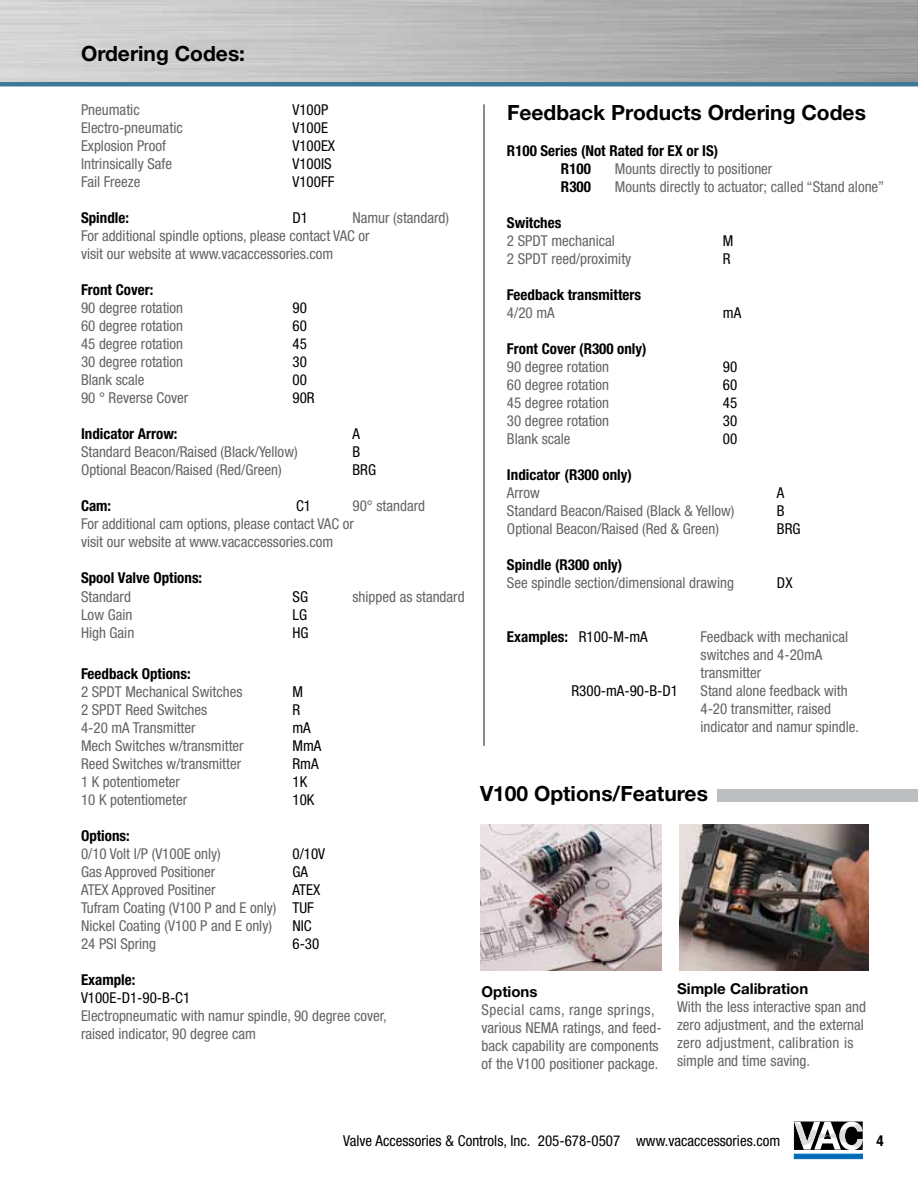
<style>
.page{position:relative;width:918px;height:1188px;background:#fff}
.page>*{position:absolute;margin:0;border:0;box-sizing:border-box;transform-origin:0 0}
.t1{font:700 21px "Helvetica Neue";color:#000}
.t2{font:condensed 15px/18px "Helvetica Neue";color:#636466}
.t3{font:700 condensed 15px/18px "Helvetica Neue";color:#000}
.t4{font:condensed 15px "Helvetica Neue";color:#000}
.t5{font:condensed 15px "Helvetica Neue";color:#656669}
.t6{font:700 15px "Helvetica Neue";color:#000}
.s1{color:#000}
.s2{font-weight:400}
</style>
<div class="page">
<div style="left:790px;top:1118px;width:78px;height:44px;background:linear-gradient(to right,#fff,#fff)"></div>
<svg style="left:794px;top:1122px;width:69px;height:28px"></svg>
<svg style="left:794px;top:1154px;width:69px;height:5px"></svg>
<div style="left:717px;top:789px;width:201px;height:13px;background:#bcbec0"></div>
<hr style="left:483px;top:104px;width:2px;height:642px;background:#636466">
<hr style="left:0;top:82px;width:918px;height:4px;background:#3e7998">
<img style="left:679px;top:824px;width:189px;height:147px">
<img style="left:480px;top:824px;width:182px;height:147px">
<h1 class="t1" style="left:81px;top:41px;width:166px">Ordering Codes:</h1>
<p class="t2" style="left:81px;top:101px;width:60px">Pneumatic</p>
<p class="t4" style="left:292px;top:102px;width:37px">V100P</p>
<p class="t2" style="left:81px;top:119px;width:103px">Electro-pneumatic</p>
<p class="t4" style="left:292px;top:120px;width:37px">V100E</p>
<p class="t2" style="left:81px;top:137px;width:86px">Explosion Proof</p>
<p class="t4" style="left:292px;top:138px;width:44px">V100EX</p>
<p class="t2" style="left:81px;top:155px;width:93px">Intrinsically Safe</p>
<p class="t4" style="left:292px;top:156px;width:41px">V100IS</p>
<p class="t2" style="left:81px;top:173px;width:61px">Fail Freeze</p>
<p class="t4" style="left:292px;top:174px;width:43px">V100FF</p>
<p class="t3" style="left:81px;top:209px;width:50px">Spindle:</p>
<p class="t4" style="left:292px;top:210px;width:17px">D1</p>
<p class="t2" style="left:81px;top:209px;width:370px;text-indent:272px">Namur (standard)<br>For additional spindle options, please contact VAC or<br>visit our website at www.vacaccessories.com</p>
<p class="t3" style="left:81px;top:281px;width:74px">Front Cover:</p>
<p class="t2" style="left:81px;top:299px;width:104px">90 degree rotation</p>
<p class="t4" style="left:292px;top:300px;width:16px">90</p>
<p class="t2" style="left:81px;top:317px;width:104px">60 degree rotation</p>
<p class="t4" style="left:292px;top:318px;width:16px">60</p>
<p class="t2" style="left:81px;top:335px;width:104px">45 degree rotation</p>
<p class="t4" style="left:292px;top:336px;width:16px">45</p>
<p class="t2" style="left:81px;top:353px;width:104px">30 degree rotation</p>
<p class="t4" style="left:292px;top:354px;width:16px">30</p>
<p class="t2" style="left:81px;top:371px;width:65px">Blank scale</p>
<p class="t4" style="left:292px;top:372px;width:16px">00</p>
<p class="t2" style="left:81px;top:389px;width:109px">90 ° Reverse Cover</p>
<p class="t4" style="left:292px;top:390px;width:24px">90R</p>
<p class="t3" style="left:81px;top:425px;width:98px">Indicator Arrow:</p>
<p class="t4" style="left:352px;top:426px;width:9px">A</p>
<p class="t2" style="left:81px;top:443px;width:218px">Standard Beacon/Raised (Black/Yellow)</p>
<p class="t4" style="left:352px;top:444px;width:9px">B</p>
<p class="t2" style="left:81px;top:461px;width:202px">Optional Beacon/Raised (Red/Green)</p>
<p class="t4" style="left:352px;top:462px;width:25px">BRG</p>
<p class="t3" style="left:81px;top:497px;width:32px">Cam:</p>
<p class="t4" style="left:296px;top:498px;width:16px">C1</p>
<p class="t2" style="left:81px;top:497px;width:346px;text-indent:272px">90° standard<br>For additional cam options, please contact VAC or<br>visit our website at www.vacaccessories.com</p>
<p class="t3" style="left:81px;top:569px;width:123px">Spool Valve Options:</p>
<p class="t2" style="left:81px;top:587px;width:51px">Standard</p>
<p class="t4" style="left:292px;top:588px;width:17px">SG</p>
<p class="t2" style="left:352px;top:587px;width:114px">shipped as standard</p>
<p class="t2" style="left:81px;top:605px;width:53px">Low Gain</p>
<p class="t4" style="left:292px;top:606px;width:16px">LG</p>
<p class="t2" style="left:81px;top:623px;width:55px">High Gain</p>
<p class="t4" style="left:292px;top:624px;width:18px">HG</p>
<p class="t3" style="left:81px;top:665px;width:111px">Feedback Options:</p>
<p class="t2" style="left:81px;top:683px;width:163px">2 SPDT Mechanical Switches</p>
<p class="t4" style="left:292px;top:683px;width:12px">M</p>
<p class="t2" style="left:81px;top:701px;width:128px">2 SPDT Reed Switches</p>
<p class="t4" style="left:292px;top:701px;width:9px">R</p>
<p class="t2" style="left:81px;top:719px;width:116px">4-20 mA Transmitter</p>
<p class="t4" style="left:292px;top:719px;width:20px">mA</p>
<p class="t2" style="left:81px;top:737px;width:164px">Mech Switches w/transmitter</p>
<p class="t4" style="left:292px;top:737px;width:30px">MmA</p>
<p class="t2" style="left:81px;top:755px;width:162px">Reed Switches w/transmitter</p>
<p class="t4" style="left:292px;top:755px;width:28px">RmA</p>
<p class="t2" style="left:81px;top:773px;width:101px">1 K potentiometer</p>
<p class="t4" style="left:292px;top:773px;width:16px">1K</p>
<p class="t2" style="left:81px;top:791px;width:108px">10 K potentiometer</p>
<p class="t4" style="left:292px;top:791px;width:23px">10K</p>
<p class="t3" style="left:81px;top:827px;width:50px">Options:</p>
<p class="t2" style="left:81px;top:845px;width:141px">0/10 Volt I/P (V100E only)</p>
<p class="t4" style="left:292px;top:845px;width:34px">0/10V</p>
<p class="t2" style="left:81px;top:863px;width:136px">Gas Approved Positioner</p>
<p class="t4" style="left:292px;top:863px;width:17px">GA</p>
<p class="t2" style="left:81px;top:881px;width:136px">ATEX Approved Positiner</p>
<p class="t2" style="left:81px;top:881px;width:241px;text-indent:212px"><span class="s1">ATEX<br></span>Tufram Coating (V100 P and E only) <span class="s1">TUF<br></span>Nickel Coating (V100 P and E only)</p>
<p class="t4" style="left:292px;top:917px;width:21px">NIC</p>
<p class="t2" style="left:81px;top:935px;width:77px">24 PSI Spring</p>
<p class="t4" style="left:292px;top:935px;width:28px">6-30</p>
<p class="t3" style="left:81px;top:971px;width:56px">Example:</p>
<p class="t4" style="left:81px;top:989px;width:111px">V100E-D1-90-B-C1</p>
<p class="t2" style="left:81px;top:1007px;width:307px">Electropneumatic with namur spindle, 90 degree cover, raised indicator, 90 degree cam</p>
<h1 class="t1" style="left:507px;top:99px;width:360px">Feedback Products Ordering Codes</h1>
<p class="t3" style="left:561px;top:141px;width:159px;text-indent:-54px">R100 Series (Not Rated for EX or IS)<br>R100</p>
<p class="t5" style="left:615px;top:160px;width:159px">Mounts directly to positioner</p>
<p class="t3" style="left:561px;top:177px;width:31px">R300</p>
<p class="t5" style="left:615px;top:178px;width:271px">Mounts directly to actuator; called “Stand alone”</p>
<p class="t3" style="left:507px;top:213px;width:56px">Switches</p>
<p class="t2" style="left:507px;top:232px;width:110px">2 SPDT mechanical</p>
<p class="t4" style="left:723px;top:232px;width:12px">M</p>
<p class="t2" style="left:507px;top:250px;width:126px">2 SPDT reed/proximity</p>
<p class="t4" style="left:723px;top:250px;width:9px">R</p>
<p class="t3" style="left:507px;top:285px;width:136px">Feedback transmitters</p>
<p class="t2" style="left:507px;top:304px;width:49px">4/20 mA</p>
<p class="t4" style="left:723px;top:304px;width:20px">mA</p>
<p class="t3" style="left:507px;top:339px;width:141px">Front Cover (R300 only)</p>
<p class="t2" style="left:507px;top:358px;width:104px">90 degree rotation</p>
<p class="t4" style="left:723px;top:358px;width:16px">90</p>
<p class="t2" style="left:507px;top:376px;width:104px">60 degree rotation</p>
<p class="t4" style="left:723px;top:376px;width:16px">60</p>
<p class="t2" style="left:507px;top:394px;width:104px">45 degree rotation</p>
<p class="t4" style="left:723px;top:394px;width:16px">45</p>
<p class="t2" style="left:507px;top:412px;width:104px">30 degree rotation</p>
<p class="t4" style="left:723px;top:412px;width:16px">30</p>
<p class="t2" style="left:507px;top:430px;width:65px">Blank scale</p>
<p class="t4" style="left:723px;top:430px;width:16px">00</p>
<p class="t3" style="left:507px;top:465px;width:126px">Indicator (R300 only)</p>
<p class="t2" style="left:507px;top:484px;width:34px">Arrow</p>
<p class="t4" style="left:777px;top:484px;width:9px">A</p>
<p class="t2" style="left:507px;top:502px;width:229px">Standard Beacon/Raised (Black &amp; Yellow)</p>
<p class="t4" style="left:777px;top:502px;width:9px">B</p>
<p class="t2" style="left:507px;top:520px;width:214px">Optional Beacon/Raised (Red &amp; Green)</p>
<p class="t4" style="left:777px;top:520px;width:25px">BRG</p>
<p class="t3" style="left:507px;top:555px;width:117px">Spindle (R300 only)</p>
<p class="t2" style="left:507px;top:574px;width:228px">See spindle section/dimensional drawing</p>
<p class="t4" style="left:777px;top:574px;width:17px">DX</p>
<p class="t3" style="left:507px;top:627px;width:142px">Examples: <span class="s2">R100-M-mA</span></p>
<p class="t2" style="left:700px;top:628px;width:149px">Feedback with mechanical switches and 4-20mA transmitter</p>
<p class="t4" style="left:572px;top:682px;width:108px">R300-mA-90-B-D1</p>
<p class="t2" style="left:700px;top:682px;width:160px">Stand alone feedback with<br>4-20 transmitter, raised indicator and namur spindle.</p>
<h1 class="t1" style="left:480px;top:780px;width:229px">V100 Options/Features</h1>
<p class="t6" style="left:482px;top:982px;width:58px">Options</p>
<p class="t2" style="left:482px;top:1000px;width:182px">Special cams, range springs, various NEMA ratings, and feed&shy;back capability are components of the V100 positioner package.</p>
<p class="t6" style="left:677px;top:979px;width:133px">Simple Calibration</p>
<p class="t2" style="left:677px;top:998px;width:190px">With the less interactive span and zero adjustment, and the external zero adjustment, calibration is simple and time saving.</p>
<p class="t4" style="left:343px;top:1132px;width:439px">Valve Accessories &amp; Controls, Inc. 205-678-0507 www.vacaccessories.com</p>
<p class="t3" style="left:876px;top:1131px;width:9px">4</p>
</div>
